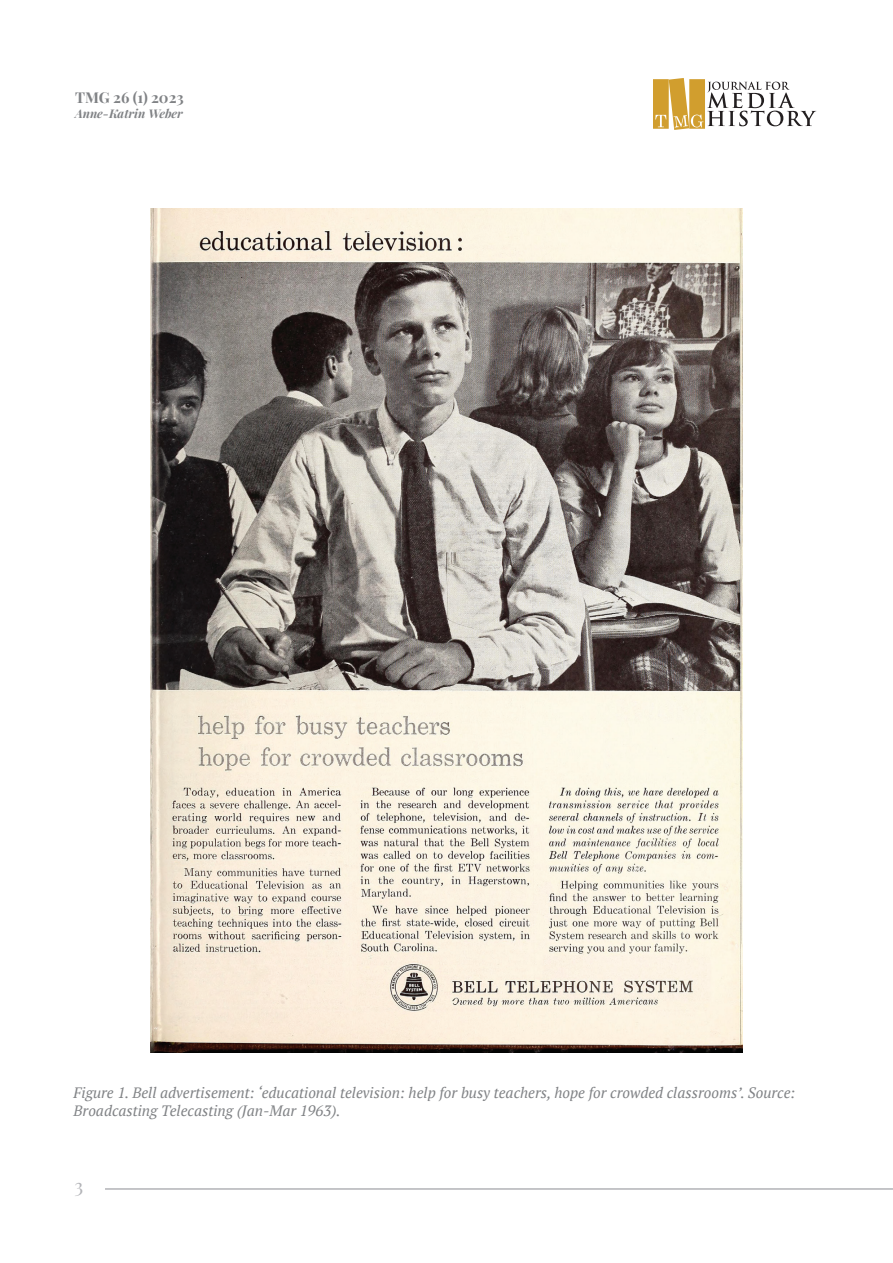
<style>
.page{position:relative;width:893px;height:1263px;background:#fff}
.page>*{position:absolute;margin:0;border:0;box-sizing:border-box;transform-origin:0 0}
.t1{font:19.5px "Playfair Display";color:#b2b3b7}
.Figure_title{font:italic 15px/18px "PT Serif";color:#808285}
.t2{font:700 15px "Playfair Display";color:#808285}
.t3{font:italic 700 12px "Playfair Display";color:#808285}
</style>
<div class="page">
<svg style="left:653px;top:78px;width:163px;height:52px"></svg>
<hr style="left:105px;top:1188px;width:788px;height:2px;background:#b2b3b7">
<img style="left:151px;top:209px;width:591px;height:844px">
<p class="t2" style="left:75px;top:86px;width:110px">TMG 26 (1) 2023</p>
<p class="t3" style="left:75px;top:104px;width:109px">Anne-Katrin Weber</p>
<p class="Figure_title" style="left:74px;top:1083px;width:723px">Figure 1. Bell advertisement: ‘educational television: help for busy teachers, hope for crowded classrooms’. Source:<br>Broadcasting Telecasting (Jan-Mar 1963).</p>
<h1 class="t1" style="left:75px;top:1171px;width:10px">3</h1>
</div>
